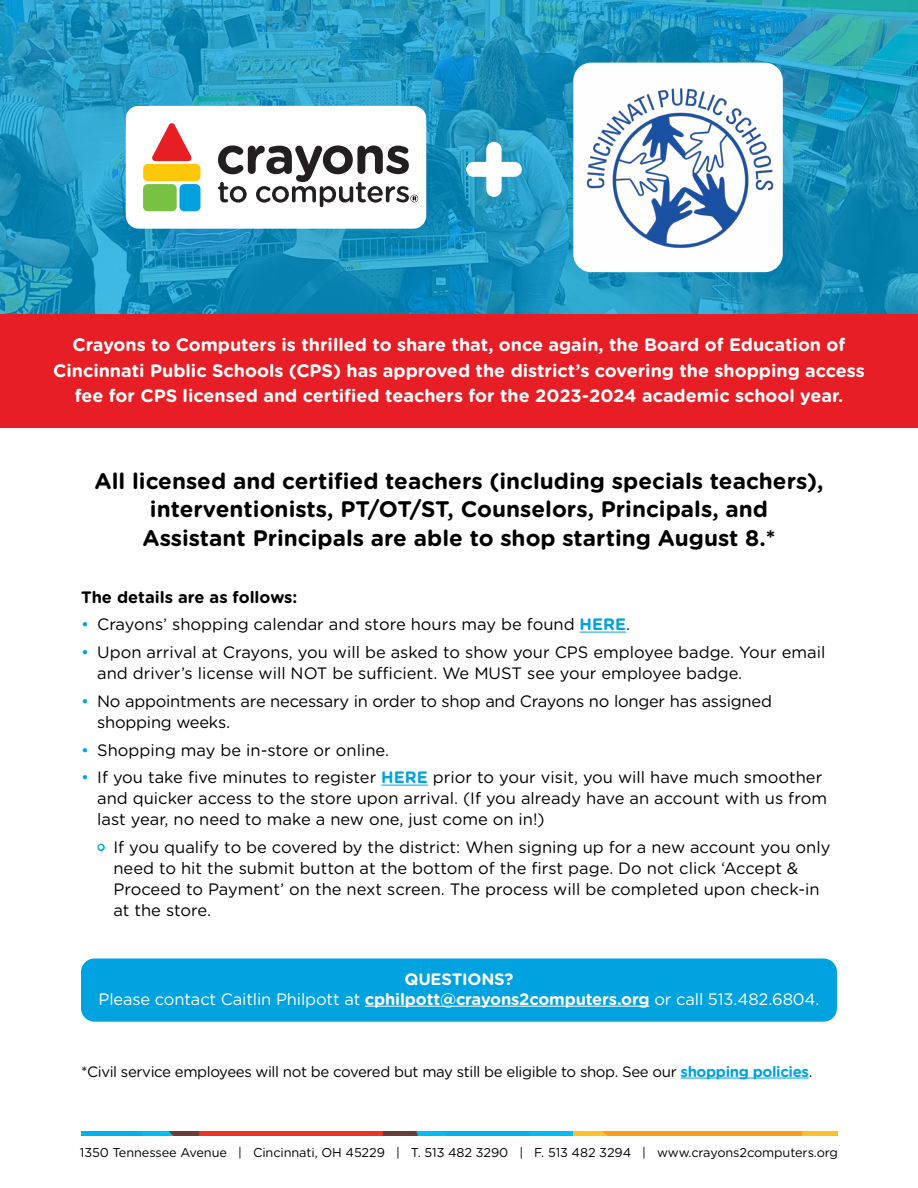
<style>
.page{position:relative;width:918px;height:1188px;background:#fff}
.page>*{position:absolute;margin:0;border:0;box-sizing:border-box;transform-origin:0 0}
.t1{font:700 108px "Gotham Rounded";color:#fff}
.t2{font:700 22.5px/28.5px "Gotham Rounded";color:#000;text-align:center}
.t3{font:700 18px/25.5px "Gotham Rounded";color:#fff;text-align:center}
.t4{font:16.5px/21px "Gotham Rounded";color:#000}
.t5{font:16.5px/19.8px "Gotham Rounded";letter-spacing:-.01em;color:#fff;text-align:center}
.t6{font:700 16.5px "Gotham Rounded";color:#000}
.t7{font:15px "Gotham Rounded";letter-spacing:-.025em;color:#000}
.t8{font:12.75px "Gotham Rounded";letter-spacing:-.01em;color:#000}
.s1{color:#00a2df}
.s2{font-weight:700;color:#00a2df}
.s3{font-weight:700}
</style>
<div class="page">
<div style="left:81px;top:958px;width:756px;height:64px;background:#00a2df;border-radius:14px"></div>
<svg style="left:0;top:0;width:918px;height:315px;background:#2095be"></svg>
<div style="left:126px;top:106px;width:300px;height:123px;background:#fff;border-radius:13px"></div>
<div style="left:143px;top:164px;width:58px;height:17px;background:#ffc709;border-radius:5px"></div>
<div style="left:143px;top:184px;width:34px;height:27px;background:#78c143;border-radius:5px"></div>
<div style="left:179px;top:184px;width:21px;height:27px;background:#00a1de;border-radius:5px"></div>
<svg style="left:152px;top:123px;width:40px;height:38px"></svg>
<svg style="left:218px;top:145px;width:200px;height:62px"></svg>
<div style="left:0;top:315px;width:918px;height:113px;background:#e71e25"></div>
<div style="left:573px;top:63px;width:210px;height:209px;background:#fff;border-radius:18px"></div>
<img style="left:564px;top:67px;width:228px;height:201px">
<hr style="left:580px;top:632px;width:46px;height:1px;background:#00a2df">
<hr style="left:381px;top:785px;width:47px;height:1px;background:#00a2df">
<hr style="left:365px;top:1006px;width:285px;height:1px;background:#fff">
<hr style="left:681px;top:1078px;width:128px;height:1px;background:#00a2df">
<img style="left:348px;top:1131px;width:225px;height:5px">
<img style="left:573px;top:1131px;width:264px;height:5px">
<img style="left:81px;top:1131px;width:267px;height:5px">
<h1 class="t1" style="left:459px;top:90px;width:71px">+</h1>
<p class="t3" style="left:53px;top:331px;width:813px">Crayons to Computers is thrilled to share that, once again, the Board of Education of<br>Cincinnati Public Schools (CPS) has approved the district’s covering the shopping access fee for CPS licensed and certified teachers for the 2023-2024 academic school year.</p>
<h2 class="t2" style="left:95px;top:466px;width:730px">All licensed and certified teachers (including specials teachers), interventionists, PT/OT/ST, Counselors, Principals, and<br>Assistant Principals are able to shop starting August 8.*</h2>
<p class="t6" style="left:81px;top:585px;width:218px">The details are as follows:</p>
<p class="t4" style="left:81px;top:613px;width:551px"><span class="s1">•</span> Crayons’ shopping calendar and store hours may be found <span class="s2">HERE</span>.</p>
<p class="t4" style="left:97px;top:641px;width:730px;text-indent:-16px"><span class="s1">•</span> Upon arrival at Crayons, you will be asked to show your CPS employee badge. Your email and driver’s license will NOT be sufficient. We MUST see your employee badge.</p>
<p class="t4" style="left:97px;top:690px;width:676px;text-indent:-16px"><span class="s1">•</span> No appointments are necessary in order to shop and Crayons no longer has assigned shopping weeks.</p>
<p class="t4" style="left:81px;top:739px;width:310px"><span class="s1">•</span> Shopping may be in-store or online.</p>
<p class="t4" style="left:97px;top:766px;width:731px;text-indent:-16px"><span class="s1">•</span> If you take five minutes to register <span class="s2">HERE</span> prior to your visit, you will have much smoother and quicker access to the store upon arrival. (If you already have an account with us from last year, no need to make a new one, just come on in!)</p>
<p class="t4" style="left:113px;top:836px;width:719px;text-indent:-16px"><span class="s1">•</span> If you qualify to be covered by the district: When signing up for a new account you only need to hit the submit button at the bottom of the first page. Do not click ‘Accept &amp; Proceed to Payment’ on the next screen. The process will be completed upon check-in at the store.</p>
<p class="t5" style="left:98px;top:968px;width:723px"><span class="s3">QUESTIONS?<br></span>Please contact Caitlin Philpott at <span class="s3">cphilpott@crayons2computers.org</span> or call 513.482.6804.</p>
<p class="t7" style="left:81px;top:1061px;width:733px">*Civil service employees will not be covered but may still be eligible to shop. See our <span class="s2">shopping policies</span>.</p>
<p class="t8" style="left:80px;top:1144px;width:760px">1350 Tennessee Avenue | Cincinnati, OH 45229 | T. 513 482 3290 | F. 513 482 3294 | www.crayons2computers.org</p>
</div>
